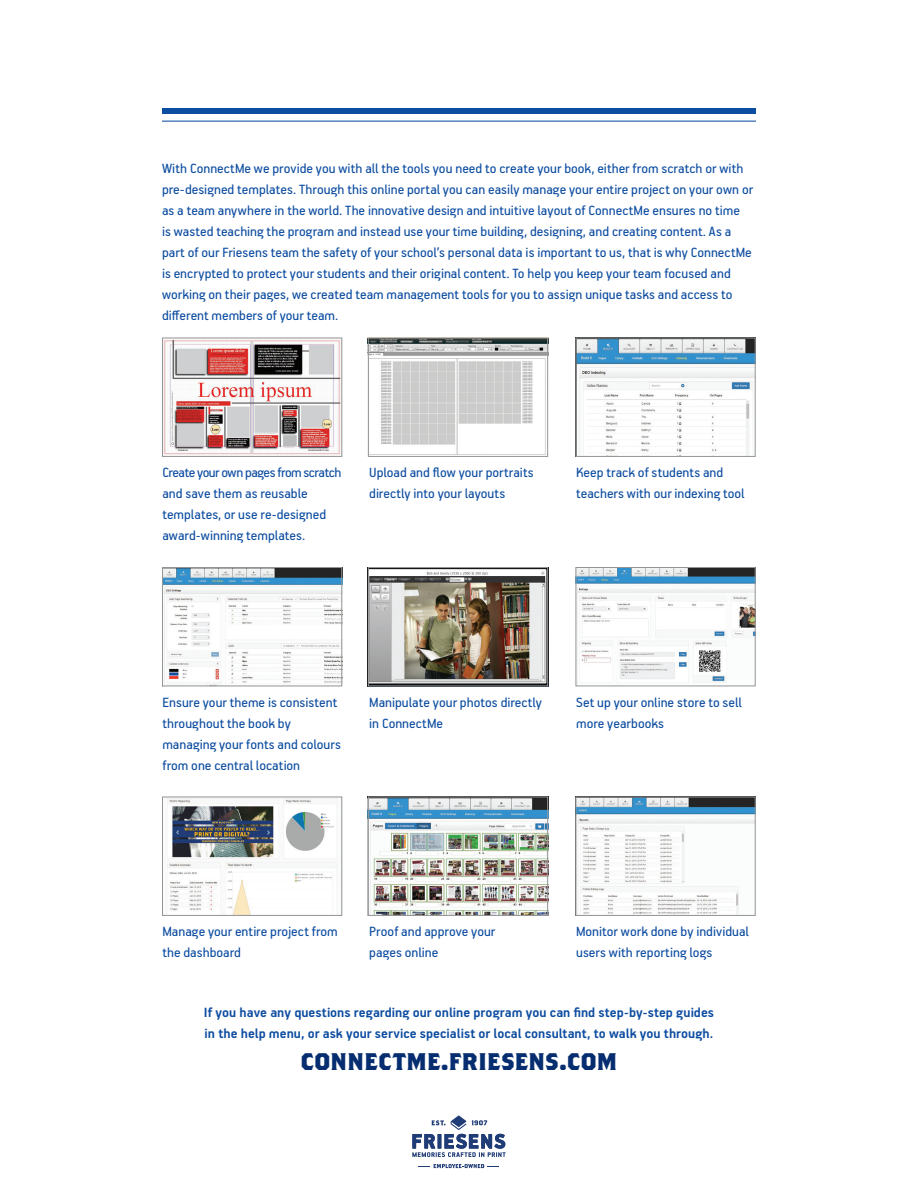
<style>
.page{position:relative;width:918px;height:1188px;background:#fff}
.page>*{position:absolute;margin:0;border:0;box-sizing:border-box;transform-origin:0 0}
.Friesens_Subhead_1{font:700 24px "Brothers";letter-spacing:.005em;color:#052d6f}
.Friesens_Copy{font:15px/21px "PF Handbook Pro";color:#0d4da1}
.Friesens_Copy-2{font:700 15px/21px "PF Handbook Pro";color:#0d4da1}
</style>
<div class="page">
<img style="left:164px;top:339px;width:176px;height:116px">
<div style="left:162px;top:337px;width:180px;height:120px;border:1px solid #939598"></div>
<img style="left:164px;top:569px;width:176px;height:115px">
<div style="left:162px;top:567px;width:180px;height:119px;border:1px solid #939598"></div>
<img style="left:162px;top:796px;width:180px;height:118px">
<div style="left:162px;top:797px;width:180px;height:119px;border:1px solid #939598"></div>
<img style="left:575px;top:796px;width:181px;height:118px">
<div style="left:575px;top:797px;width:181px;height:119px;border:1px solid #939598"></div>
<img style="left:368px;top:796px;width:180px;height:118px">
<div style="left:368px;top:797px;width:180px;height:119px;border:1px solid #939598"></div>
<img style="left:370px;top:339px;width:176px;height:116px">
<div style="left:368px;top:337px;width:180px;height:120px;border:1px solid #939598"></div>
<img style="left:370px;top:569px;width:176px;height:115px">
<div style="left:368px;top:567px;width:180px;height:119px;border:1px solid #939598"></div>
<img style="left:577px;top:339px;width:177px;height:116px">
<div style="left:575px;top:337px;width:181px;height:120px;border:1px solid #939598"></div>
<img style="left:577px;top:569px;width:177px;height:115px">
<div style="left:575px;top:567px;width:181px;height:119px;border:1px solid #939598"></div>
<div style="left:162px;top:108px;width:594px;height:6px;background:#0d4da1"></div>
<hr style="left:162px;top:121px;width:594px;height:1px;background:#0d4da1">
<svg style="left:418px;top:1164px;width:81px;height:4px"></svg>
<svg style="left:412px;top:1115px;width:94px;height:42px"></svg>
<p class="Friesens_Copy" style="left:162px;top:158px;width:593px">With ConnectMe we provide you with all the tools you need to create your book, either from scratch or with pre-designed templates. Through this online portal you can easily manage your entire project on your own or as a team anywhere in the world. The innovative design and intuitive layout of ConnectMe ensures no time<br>is wasted teaching the program and instead use your time building, designing, and creating content. As a part of our Friesens team the safety of your school’s personal data is important to us, that is why ConnectMe is encrypted to protect your students and their original content. To help you keep your team focused and working on their pages, we created team management tools for you to assign unique tasks and access to different members of your team.</p>
<p class="Friesens_Copy" style="left:162px;top:461px;width:181px">Create your own pages from scratch and save them as reusable templates, or use re-designed award-winning templates.</p>
<p class="Friesens_Copy" style="left:369px;top:461px;width:166px">Upload and flow your portraits directly into your layouts</p>
<p class="Friesens_Copy" style="left:576px;top:461px;width:170px">Keep track of students and teachers with our indexing tool</p>
<p class="Friesens_Copy" style="left:162px;top:691px;width:180px">Ensure your theme is consistent throughout the book by managing your fonts and colours from one central location</p>
<p class="Friesens_Copy" style="left:369px;top:691px;width:174px">Manipulate your photos directly in ConnectMe</p>
<p class="Friesens_Copy" style="left:576px;top:691px;width:167px">Set up your online store to sell more yearbooks</p>
<p class="Friesens_Copy" style="left:162px;top:920px;width:177px">Manage your entire project from the dashboard</p>
<p class="Friesens_Copy" style="left:369px;top:920px;width:128px">Proof and approve your pages online</p>
<p class="Friesens_Copy" style="left:576px;top:920px;width:174px">Monitor work done by individual users with reporting logs</p>
<p class="Friesens_Copy-2" style="left:204px;top:1001px;width:512px">If you have any questions regarding our online program you can find step-by-step guides in the help menu, or ask your service specialist or local consultant, to walk you through.</p>
<p class="Friesens_Subhead_1" style="left:301px;top:1046px;width:318px">CONNECTME.FRIESENS.COM</p>
</div>
